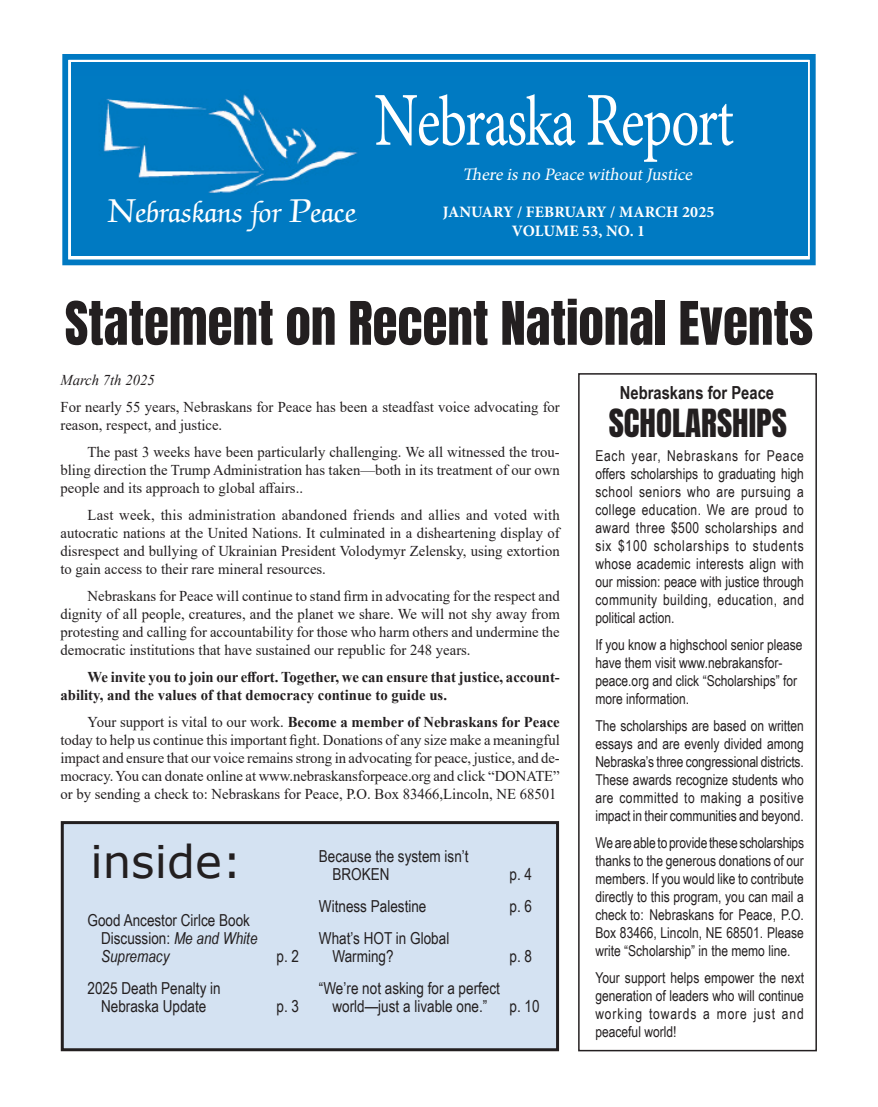
<style>
.page{position:relative;width:878px;height:1107px;background:#fff}
.page>*{position:absolute;margin:0;border:0;box-sizing:border-box;transform-origin:0 0}
.t1{font:71.1px "Minion Pro";letter-spacing:-.025em;color:#fff;scale:.78 1}
.Body_text{font:51px "Anton";color:#231f20}
.Headline{font:45px "MS Reference Sans Serif";color:#231f20}
.Body_text-2{font:33px "Anton";color:#231f20}
.t2{font:29.85px "Zapf Chancery";color:#fff;scale:1.1 1}
.Body_text-3{font:700 18px "Arial Narrow";color:#231f20}
.t3{font:italic 17.55px "Minion Pro";color:#fff}
.Calendar{font:16.5px/18px "Arial Narrow";color:#231f20}
.t4{font:700 15.9px "Minion Pro";letter-spacing:.01em;color:#fff}
.Body_text-4{font:15px/18px "Times New Roman";color:#231f20;text-align:justify}
.Body_text-5{font:15px/18px "Arial Narrow";color:#231f20;text-align:justify}
.Body_text-6{font:700 15px/18px "Times New Roman";color:#231f20}
.Body_Text{font:15px/18px "Arial Narrow";color:#231f20}
.Body_text-7{font:italic 15px "Times New Roman";color:#231f20}
.s1{font-size:38.25px}
.s2{font-size:76.35px}
.s3{font-weight:700}
.s4{font-style:italic}
</style>
<div class="page">
<div style="left:62px;top:823px;width:495px;height:227px;background:#d4e2f2"></div>
<div style="left:61px;top:821px;width:498px;height:230px;border:3px solid #231f20"></div>
<div style="left:62px;top:54px;width:753px;height:211px;border:6px solid #0079c2"></div>
<div style="left:71px;top:63px;width:736px;height:193px;background:#007ac2"></div>
<div style="left:578px;top:373px;width:238px;height:678px;background:#fff;border:2px solid #231f20"></div>
<p class="t2" style="left:107px;top:197px;width:227px"><span class="s1">N</span>ebraskans for <span class="s1">P</span>eace</p>
<p class="t1" style="left:374px;top:74px;width:462px"><span class="s2">N</span>ebraska <span class="s2">R</span>eport</p>
<p class="t3" style="left:462px;top:163px;width:235px">Thereisno PeacewithoutJustice</p>
<p class="t4" style="left:442px;top:201px;width:273px">JANUARY / FEBRUARY / MARCH 2025</p>
<p class="t4" style="left:512px;top:220px;width:135px">VOLUME 53, NO. 1</p>
<p class="Body_text" style="left:65px;top:297px;width:750px">Statement on Recent National Events</p>
<p class="Body_text-7" style="left:60px;top:369px;width:96px">March 7th 2025</p>
<p class="Body_text-4" style="left:60px;top:397px;width:501px">For nearly 55 years, Nebraskans for Peace has been a steadfast voice advocating for reason, respect, and justice.</p>
<p class="Body_text-4" style="left:60px;top:442px;width:501px;text-indent:27px">The past 3 weeks have been particularly challenging. We all witnessed the trou&shy;bling direction the Trump Administration has taken—both in its treatment of our own people and its approach to global affairs..</p>
<p class="Body_text-4" style="left:60px;top:505px;width:501px;text-indent:27px">Last week, this administration abandoned friends and allies and voted with autocratic nations at the United Nations. It culminated in a disheartening display of disrespect and bullying of Ukrainian President Volodymyr Zelensky, using extortion to gain access to their rare mineral resources.</p>
<p class="Body_text-4" style="left:60px;top:586px;width:501px;text-indent:27px">Nebraskans for Peace will continue to stand firm in advocating for the respect and dignity of all people, creatures, and the planet we share. We will not shy away from protesting and calling for accountability for those who harm others and undermine the democratic institutions that have sustained our republic for 248 years.</p>
<p class="Body_text-6" style="left:60px;top:667px;width:500px;text-indent:27px">We invite you to join our effort. Together, we can ensure that justice, account&shy;ability, and the values of that democracy continue to guide us.</p>
<p class="Body_text-4" style="left:60px;top:712px;width:501px;text-indent:27px">Your support is vital to our work. <span class="s3">Become a member of Nebraskans for Peace </span>today to help us continue this important fight. Donations of any size make a meaningful impact and ensure that our voice remains strong in advocating for peace, justice, and de&shy;mocracy. You can donate online at www.nebraskansforpeace.org and click “DONATE” or by sending a check to: Nebraskans for Peace, P.O. Box 83466,Lincoln, NE 68501</p>
<p class="Body_text-3" style="left:619px;top:379px;width:156px">Nebraskans for Peace</p>
<p class="Body_text-2" style="left:608px;top:406px;width:180px">SCHOLARSHIPS</p>
<p class="Body_text-5" style="left:595px;top:446px;width:210px">Each year, Nebraskans for Peace offers scholarships to graduating high school seniors who are pursuing a college education. We are proud to award three $500 scholarships and six $100 scholarships to students whose academic interests align with our mission: peace with justice through community building, education, and political action.</p>
<p class="Body_Text" style="left:595px;top:635px;width:209px">If you know a highschool senior please have them visit www.nebrakansfor&shy;peace.org and click “Scholarships” for more information.</p>
<p class="Body_text-5" style="left:595px;top:716px;width:210px">The scholarships are based on written essays and are evenly divided among Nebraska’s three congressional districts.<br>These awards recognize students who are committed to making a positive impact in their communities and beyond.</p>
<p class="Body_text-5" style="left:595px;top:833px;width:210px">We are able to provide these scholarships thanks to the generous donations of our members. If you would like to contribute directly to this program, you can mail a check to: Nebraskans for Peace, P.O.<br>Box 83466, Lincoln, NE 68501. Please write “Scholarship” in the memo line.</p>
<p class="Body_text-5" style="left:595px;top:968px;width:210px">Your support helps empower the next generation of leaders who will continue working towards a more just and peaceful world!</p>
<p class="Headline" style="left:90px;top:833px;width:153px">inside:</p>
<p class="Calendar" style="left:332px;top:847px;width:138px;text-indent:-13px">Because the system isn’t<br>BROKEN</p>
<p class="Calendar" style="left:509px;top:865px;width:24px">p. 4</p>
<p class="Calendar" style="left:319px;top:897px;width:109px">Witness Palestine</p>
<p class="Calendar" style="left:509px;top:897px;width:24px">p. 6</p>
<p class="Calendar" style="left:332px;top:929px;width:118px;text-indent:-13px">What’s HOT in Global<br>Warming?</p>
<p class="Calendar" style="left:101px;top:910px;width:158px;text-indent:-13px">Good Ancestor Cirlce Book<br>Discussion: <span class="s4">Me and White<br>Supremacy</span></p>
<p class="Calendar" style="left:276px;top:946px;width:24px">p. 2</p>
<p class="Calendar" style="left:509px;top:947px;width:24px">p. 8</p>
<p class="Calendar" style="left:87px;top:978px;width:135px;text-align:center">2025 Death Penalty in<br>Nebraska Update</p>
<p class="Calendar" style="left:319px;top:979px;width:183px;text-align:center">“We’re not asking for a perfect world—just a livable one.”</p>
<p class="Calendar" style="left:276px;top:996px;width:24px">p. 3</p>
<p class="Calendar" style="left:509px;top:997px;width:32px">p. 10</p>
</div>
